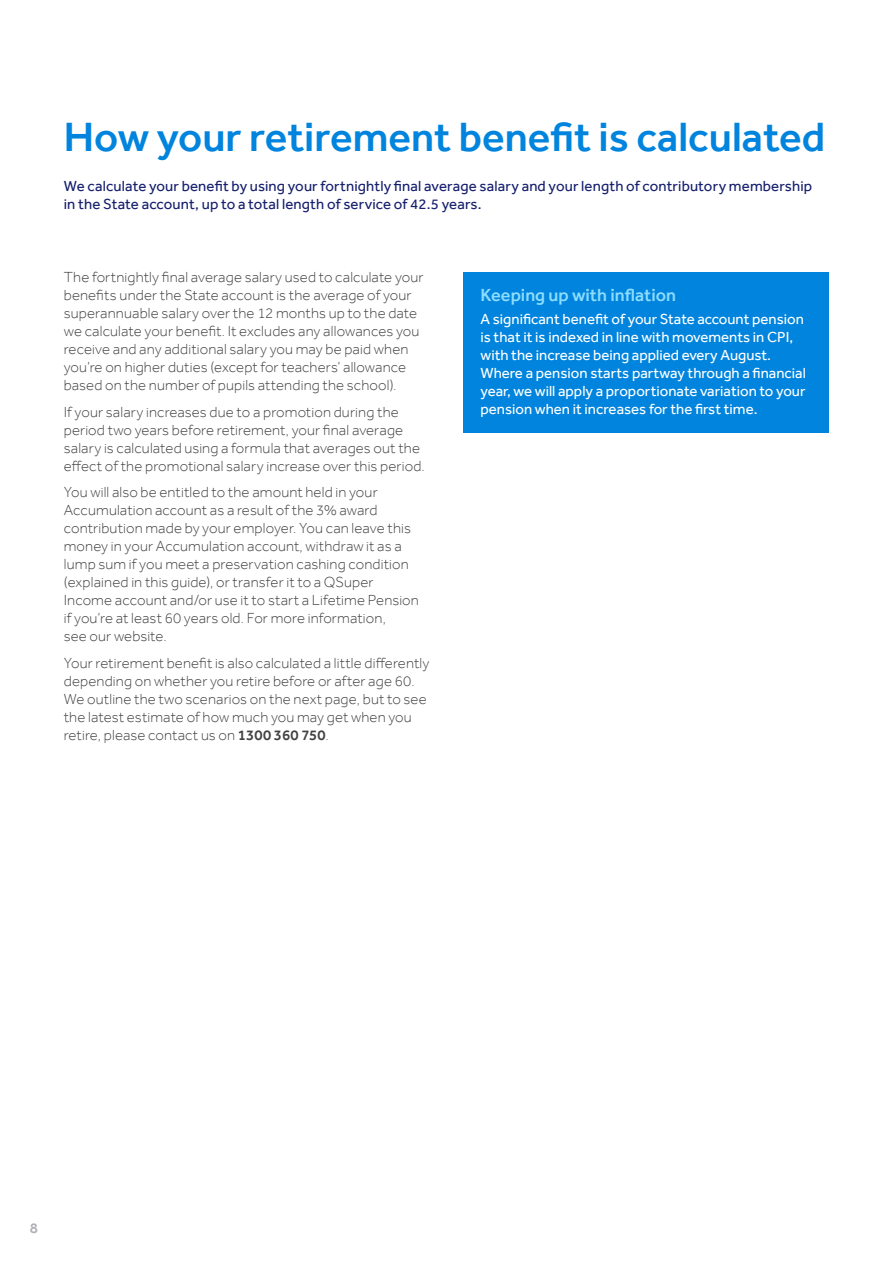
<style>
.page{position:relative;width:893px;height:1263px;background:#fff}
.page>*{position:absolute;margin:0;border:0;box-sizing:border-box;transform-origin:0 0}
.t1{font:500 42px "Effra";color:#0084dd}
.t2{font:500 18px "Effra";color:#8cddff}
.t3{font:300 15px/18px "Effra";letter-spacing:.01em;color:#414042}
.t4{font:15px/18px "Effra";color:#fff}
.t5{font:15px/18px "Effra";letter-spacing:.01em;color:#151f6d}
.t6{font:500 15px "Effra";color:#afb1b4}
.s1{font-weight:500}
</style>
<div class="page">
<div style="left:463px;top:272px;width:366px;height:161px;background:#0084dd"></div>
<h1 class="t1" style="left:64px;top:112px;width:763px">How your retirement benefit is calculated</h1>
<p class="t5" style="left:64px;top:176px;width:750px">We calculate your benefit by using your fortnightly final average salary and your length of contributory membership in the State account, up to a total length of service of 42.5 years.</p>
<p class="t3" style="left:64px;top:268px;width:361px">The fortnightly final average salary used to calculate your benefits under the State account is the average of your superannuable salary over the 12 months up to the date we calculate your benefit. It excludes any allowances you receive and any additional salary you may be paid when you’re on higher duties (except for teachers’ allowance based on the number of pupils attending the school).</p>
<p class="t3" style="left:64px;top:403px;width:363px">If your salary increases due to a promotion during the period two years before retirement, your final average salary is calculated using a formula that averages out the effect of the promotional salary increase over this period.</p>
<p class="t3" style="left:64px;top:483px;width:357px">You will also be entitled to the amount held in your Accumulation account as a result of the 3% award contribution made by your employer. You can leave this money in your Accumulation account, withdraw it as a lump sum if you meet a preservation cashing condition (explained in this guide), or transfer it to a QSuper Income account and/or use it to start a Lifetime Pension if you’re at least 60 years old. For more information,<br>see our website.</p>
<p class="t3" style="left:64px;top:654px;width:367px">Your retirement benefit is also calculated a little differently depending on whether you retire before or after age 60.<br>We outline the two scenarios on the next page, but to see the latest estimate of how much you may get when you retire, please contact us on <span class="s1">1300 360 750</span>.</p>
<p class="t2" style="left:480px;top:285px;width:197px">Keeping up with inflation</p>
<p class="t4" style="left:480px;top:309px;width:327px">A significant benefit of your State account pension is that it is indexed in line with movements in CPI, with the increase being applied every August.<br>Where a pension starts partway through a financial year, we will apply a proportionate variation to your pension when it increases for the first time.</p>
<p class="t6" style="left:30px;top:1219px;width:10px">8</p>
</div>
